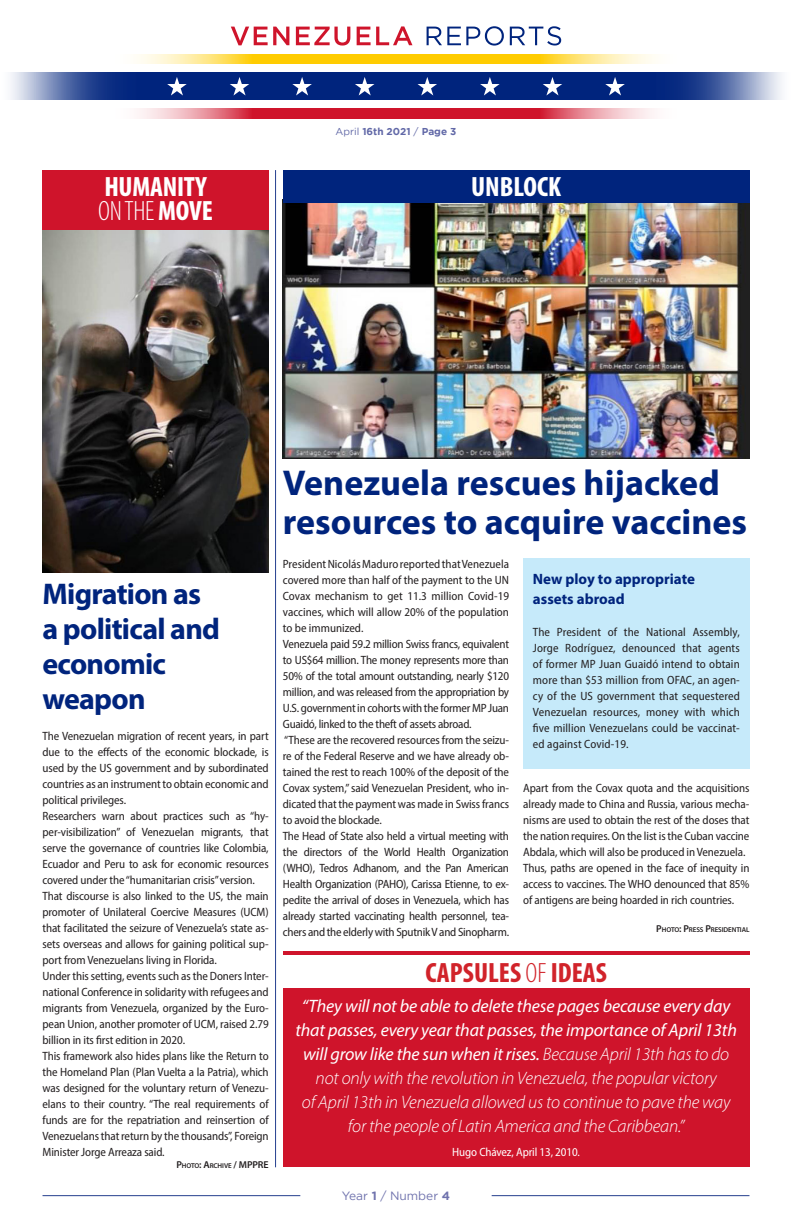
<style>
.page{position:relative;width:792px;height:1224px;background:#fff}
.page>*{position:absolute;margin:0;border:0;box-sizing:border-box;transform-origin:0 0}
.Titulo{font:36px "Myriad Variable Concept";letter-spacing:.2em;color:#00247d}
.Titulo-2{font:30px/35px "Myriad Variable Concept";letter-spacing:.175em;color:#00247d}
.t1{font:28px "Myriad Variable Concept";letter-spacing:.065em;color:#d1232a}
.t2{font:28px "Myriad Variable Concept";letter-spacing:.015em;color:#fff}
.t3{font:28px "Myriad Variable Concept";letter-spacing:.075em;color:#fff}
.t4{font:28px "Myriad Variable Concept";letter-spacing:.055em;color:#fff}
.Principal{font:italic 18px/24px "Myriad Variable Concept";letter-spacing:.135em;color:#fff;text-align:center}
.Principal-2{font:italic 18px "Myriad Variable Concept";letter-spacing:.105em;color:#fff}
.Subtitulos{font:15px "Myriad Variable Concept";letter-spacing:.2em;color:#00247d}
.Principal-3{font:12px/16px "Myriad Variable Concept";letter-spacing:.11em;color:#231f20}
.Principal-4{font:12px/16px "Myriad Variable Concept";letter-spacing:.14em;color:#231f20}
.Principal-5{font:12px "Myriad Variable Concept";letter-spacing:.11em;color:#fff}
.t5{font:12px "Gotham";color:#6f72ad}
.t6{font:700 10px "Gotham";color:#6168a7}
.Creditos{font:7px "Myriad Variable Concept";letter-spacing:.185em;color:#231f20}
.s1{font-weight:400}
.s2{font-size:10px}
.s3{font-weight:700}
</style>
<div class="page">
<hr style="left:43px;top:1195px;width:257px;height:1px;background:#253f8e">
<hr style="left:492px;top:1195px;width:257px;height:1px;background:#253f8e">
<svg style="left:231px;top:27px;width:58px;height:18px"></svg>
<svg style="left:296px;top:27px;width:54px;height:19px"></svg>
<svg style="left:357px;top:26px;width:55px;height:19px"></svg>
<svg style="left:427px;top:26px;width:77px;height:20px"></svg>
<svg style="left:510px;top:26px;width:51px;height:20px"></svg>
<img style="left:11px;top:73px;width:771px;height:27px">
<img style="left:137px;top:54px;width:518px;height:10px">
<img style="left:139px;top:109px;width:515px;height:10px">
<svg style="left:167px;top:77px;width:20px;height:18px"></svg>
<svg style="left:230px;top:77px;width:19px;height:18px"></svg>
<svg style="left:292px;top:77px;width:20px;height:18px"></svg>
<svg style="left:355px;top:77px;width:19px;height:18px"></svg>
<svg style="left:418px;top:77px;width:19px;height:18px"></svg>
<svg style="left:480px;top:77px;width:20px;height:18px"></svg>
<svg style="left:543px;top:77px;width:19px;height:18px"></svg>
<svg style="left:605px;top:77px;width:20px;height:18px"></svg>
<img style="left:43px;top:230px;width:226px;height:342px">
<div style="left:43px;top:170px;width:226px;height:60px;background:#cf142b"></div>
<hr style="left:275px;top:170px;width:1px;height:997px;background:#253f8e">
<div style="left:523px;top:558px;width:226px;height:210px;background:#c6eafa"></div>
<img style="left:283px;top:202px;width:466px;height:257px">
<div style="left:283px;top:952px;width:466px;height:215px;background:#cf142b"></div>
<div style="left:283px;top:956px;width:466px;height:32px;background:#fff"></div>
<div style="left:283px;top:170px;width:466px;height:32px;background:#00247d"></div>
<p class="t3" style="left:104px;top:171px;width:104px">HUMANITY</p>
<p class="t2" style="left:98px;top:195px;width:114px">ON THE MOVE</p>
<p class="t6" style="left:336px;top:125px;width:122px"><span class="s1">April</span> 16th 2021 <span class="s1">/</span> Page 3</p>
<p class="t4" style="left:471px;top:170px;width:89px">UNBLOCK</p>
<p class="Titulo-2" style="left:43px;top:576px;width:155px">Migration as</p>
<p class="Titulo-2" style="left:43px;top:611px;width:172px">a politicaland economic</p>
<p class="Titulo-2" style="left:43px;top:681px;width:98px">weapon</p>
<p class="Principal-3" style="left:43px;top:728px;width:227px;text-align:justify">The Venezuelan migration of recent years, in part due to the effects of the economic blockade, is used by the US government and by subordinated countries as an instrument to obtain economic and political privileges.</p>
<p class="Principal-3" style="left:43px;top:808px;width:228px;text-align:justify">Researchers warn about practices such as “hy&shy;per-visibilization” of Venezuelan migrants, that serve the governance of countries like Colombia, Ecuador and Peru to ask for economic resources covered under the “humanitarian crisis” version.</p>
<p class="Principal-3" style="left:43px;top:888px;width:228px">That discourse is also linked to the US, the main promoter of Unilateral Coercive Measures (UCM) that facilitated the seizure of Venezuela’s state as&shy;sets overseas and allows for gaining political sup&shy;port from Venezuelans living in Florida.</p>
<p class="Principal-3" style="left:43px;top:968px;width:228px">Under this setting, events such as the Doners Inter&shy;national Conference in solidarity with refugees and migrants from Venezuela, organized by the Euro&shy;pean Union, another promoter of UCM, raised 2.79 billion in its first edition in 2020.</p>
<p class="Principal-3" style="left:43px;top:1048px;width:228px">This framework also hides plans like the Return to the Homeland Plan (Plan Vuelta a la Patria), which was designed for the voluntary return of Venezu&shy;elans to their country. “The real requirements of funds are for the repatriation and reinsertion of Venezuelans that return by the thousands”, Foreign Minister Jorge Arreaza said.</p>
<p class="Creditos" style="left:176px;top:1162px;width:88px"><span class="s2">P</span>HOTO<span class="s2">: A</span>RCHIVE <span class="s2">/ MPPRE</span></p>
<p class="Titulo" style="left:283px;top:462px;width:430px">Venezuela rescues hijacked</p>
<p class="Titulo" style="left:283px;top:501px;width:460px">resources to acquire vaccines</p>
<p class="Principal-3" style="left:283px;top:556px;width:226px;text-align:justify">PresidentNicolásMaduro reported thatVenezuela covered more than half of the payment to the UN Covax mechanism to get 11.3 million Covid-19 vaccines, which will allow 20% of the population to be immunized.</p>
<p class="Principal-3" style="left:283px;top:636px;width:227px;text-align:justify">Venezuela paid 59.2 million Swiss francs, equivalent to US$64 million. The money represents more than 50% of the total amount outstanding, nearly $120 million, and was released from the appropriation by U.S. government in cohorts with the former MP Juan Guaidó, linked to the theft of assets abroad.</p>
<p class="Principal-3" style="left:283px;top:732px;width:228px">“These are the recovered resources from the seizu&shy;re of the Federal Reserve and we have already ob&shy;tained the rest to reach 100% of the deposit of the Covax system,” said Venezuelan President, who in&shy;dicated that the payment was made in Swiss francs to avoid the blockade.</p>
<p class="Principal-3" style="left:283px;top:828px;width:228px">The Head of State also held a virtual meeting with the directors of the World Health Organization (WHO), Tedros Adhanom, and the Pan American Health Organization (PAHO), Carissa Etienne, to ex&shy;pedite the arrival of doses in Venezuela, which has already started vaccinating health personnel, tea&shy;chers and the elderly with SputnikV and Sinopharm.</p>
<p class="Subtitulos" style="left:533px;top:570px;width:161px">New ploy to appropriate</p>
<p class="Subtitulos" style="left:533px;top:590px;width:90px">assets abroad</p>
<p class="Principal-4" style="left:533px;top:624px;width:208px">The President of the National Assembly, Jorge Rodríguez, denounced that agents of former MP Juan Guaidó intend to obtain more than $53 million from OFAC, an agen&shy;cy of the US government that sequestered Venezuelan resources, money with which five million Venezuelans could be vaccinat&shy;ed against Covid-19.</p>
<p class="Principal-3" style="left:523px;top:780px;width:228px">Apart from the Covax quota and the acquisitions already made to China and Russia, various mecha&shy;nisms are used to obtain the rest of the doses that the nation requires. On the list is the Cuban vaccine Abdala, which will also be produced in Venezuela.</p>
<p class="Principal-3" style="left:523px;top:860px;width:226px;text-align:justify">Thus, paths are opened in the face of inequity in access to vaccines. The WHO denounced that 85% of antigens are being hoarded in rich countries.</p>
<p class="Creditos" style="left:656px;top:926px;width:93px"><span class="s2">P</span>HOTO<span class="s2">: P</span>RESS <span class="s2">P</span>RESIDENTIAL</p>
<p class="t1" style="left:425px;top:956px;width:181px">CAPSULES OF IDEAS</p>
<p class="Principal" style="left:302px;top:994px;width:428px">“They will notbe able to delete these pages because every day</p>
<p class="Principal" style="left:295px;top:1018px;width:440px">that passes, every year that passes, the importance of April 13th will grow like the sun when it rises. Because April 13th has to do</p>
<p class="Principal-2" style="left:316px;top:1067px;width:401px">not only with the revolution in Venezuela, the popular victory</p>
<p class="Principal-2" style="left:302px;top:1091px;width:428px">of April 13th in Venezuela allowed us to continue to pave the way</p>
<p class="Principal" style="left:348px;top:1114px;width:338px">for the people of Latin America and the Caribbean.”</p>
<p class="Principal-5" style="left:452px;top:1145px;width:129px">Hugo Chávez, April 13, 2010.</p>
<p class="t5" style="left:342px;top:1189px;width:110px">Year <span class="s3">1</span> / Number <span class="s3">4</span></p>
</div>
